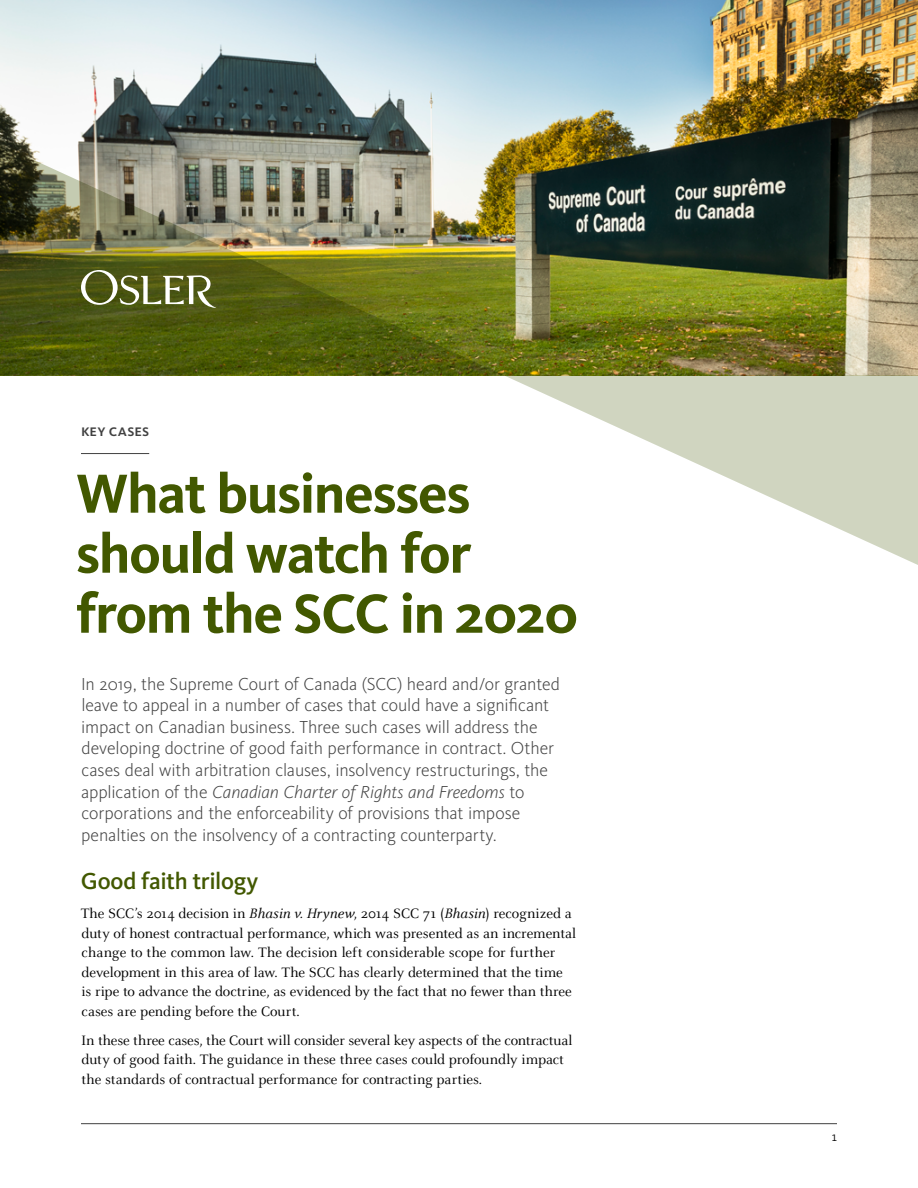
<style>
.page{position:relative;width:918px;height:1188px;background:#fff}
.page>*{position:absolute;margin:0;border:0;box-sizing:border-box;transform-origin:0 0}
.t1{font:700 57px/60px "Kievit Pro";letter-spacing:-.025em;color:#425800}
.t2{font:500 24px "Kievit Pro";letter-spacing:-.015em;color:#425800}
.t3{font:300 18px/21.6px "Kievit Pro";letter-spacing:-.005em;color:#414141}
.t4{font:500 16.5px "Kievit Pro";letter-spacing:.01em;color:#414141}
.t5{font:15px/19.5px "Celeste OT";color:#000}
.t6{font:9.75px "Kievit Pro";color:#000}
.s1{font-style:italic}
</style>
<div class="page">
<img style="left:0;top:0;width:918px;height:375px">
<img style="left:0;top:138px;width:504px;height:237px">
<svg style="left:504px;top:375px;width:414px;height:190px"></svg>
<hr style="left:81px;top:453px;width:68px;height:1px;background:#414141">
<svg style="left:81px;top:270px;width:135px;height:38px"></svg>
<hr style="left:81px;top:1123px;width:756px;height:1px;background:#414141">
<p class="t4" style="left:81px;top:420px;width:70px">key cases</p>
<h1 class="t1" style="left:76px;top:463px;width:503px">What businesses should watch for from the SCC in 2020</h1>
<p class="t3" style="left:81px;top:673px;width:480px">In 2019, the Supreme Court of Canada (SCC) heard and/or granted leave to appeal in a number of cases that could have a significant impact on Canadian business. Three such cases will address the developing doctrine of good faith performance in contract. Other cases deal with arbitration clauses, insolvency restructurings, the application of the <span class="s1">Canadian Charter of Rights and Freedoms</span> to corporations and the enforceability of provisions that impose penalties on the insolvency of a contracting counterparty.</p>
<h2 class="t2" style="left:81px;top:866px;width:179px">Good faith trilogy</h2>
<p class="t5" style="left:81px;top:904px;width:497px">The SCC’s 2014 decision in <span class="s1">Bhasin v. Hrynew</span>, 2014 SCC 71 (<span class="s1">Bhasin</span>) recognized a duty of honest contractual performance, which was presented as an incremental change to the common law. The decision left considerable scope for further development in this area of law. The SCC has clearly determined that the time<br>is ripe to advance the doctrine, as evidenced by the fact that no fewer than three cases are pending before the Court.</p>
<p class="t5" style="left:81px;top:1030px;width:493px">In these three cases, the Court will consider several key aspects of the contractual duty of good faith. The guidance in these three cases could profoundly impact the standards of contractual performance for contracting parties.</p>
<p class="t6" style="left:832px;top:1132px;width:7px">1</p>
</div>
